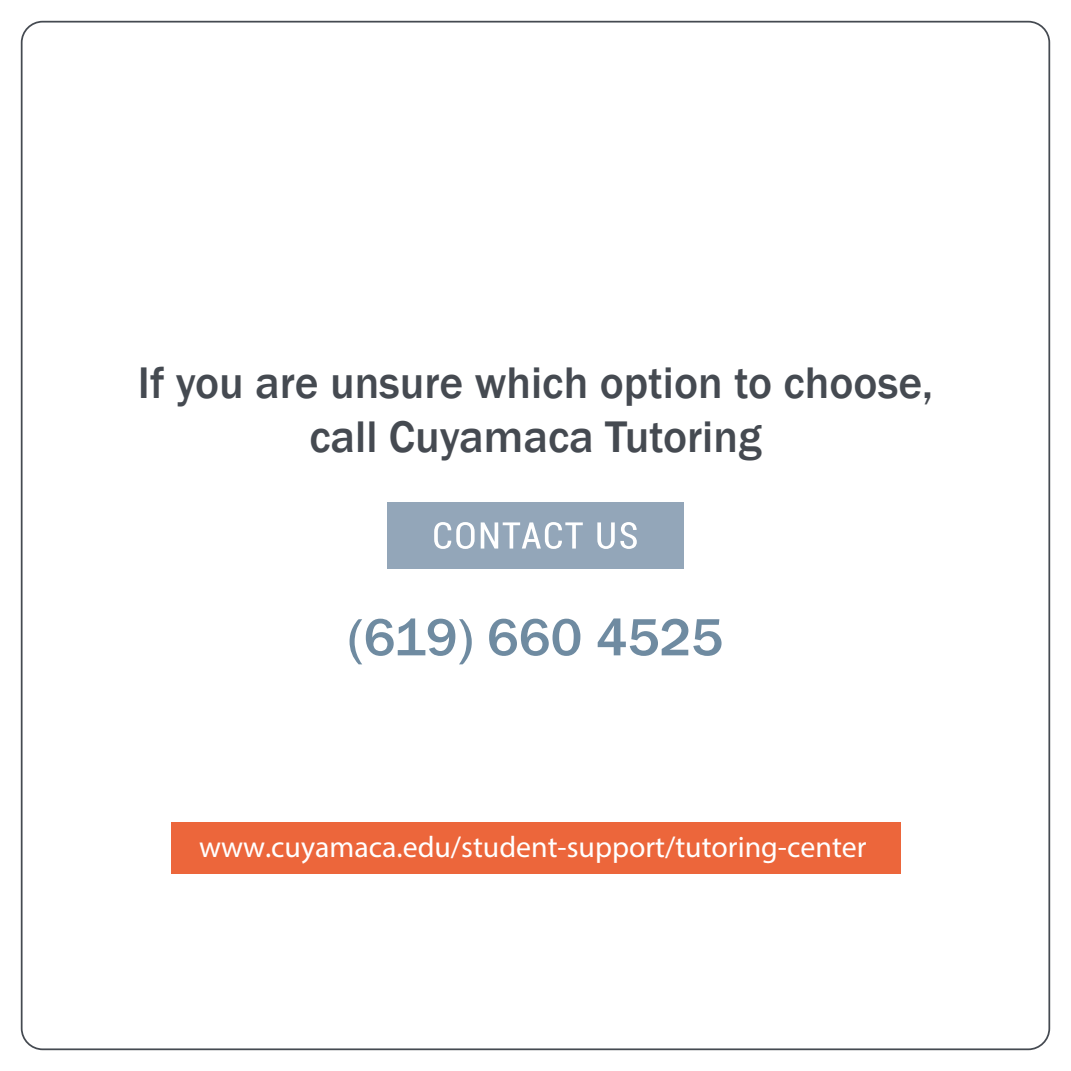
<style>
.page{position:relative;width:1071px;height:1071px;background:#fff}
.page>*{position:absolute;margin:0;border:0;box-sizing:border-box;transform-origin:0 0}
.t1{font:500 54.25px "Franklin Gothic";color:#6f8ba1}
.t2{font:500 45.5px/54.6px "Franklin Gothic";color:#454a51;text-align:center}
.t3{font:29.93px "Myriad Pro";color:#fff}
</style>
<div class="page">
<div style="left:387px;top:502px;width:297px;height:67px;background:#93a6b9"></div>
<svg style="left:434px;top:522px;width:41px;height:27px"></svg>
<svg style="left:481px;top:522px;width:102px;height:27px"></svg>
<svg style="left:597px;top:522px;width:40px;height:27px"></svg>
<div style="left:171px;top:822px;width:729px;height:52px;background:#ec663b"></div>
<p class="t2" style="left:138px;top:356px;width:797px">If you are unsure which option to choose, call Cuyamaca Tutoring</p>
<p class="t1" style="left:348px;top:604px;width:377px">(619) 660 4525</p>
<p class="t3" style="left:199px;top:828px;width:669px">www.cuyamaca.edu/student-support/tutoring-center</p>
</div>
